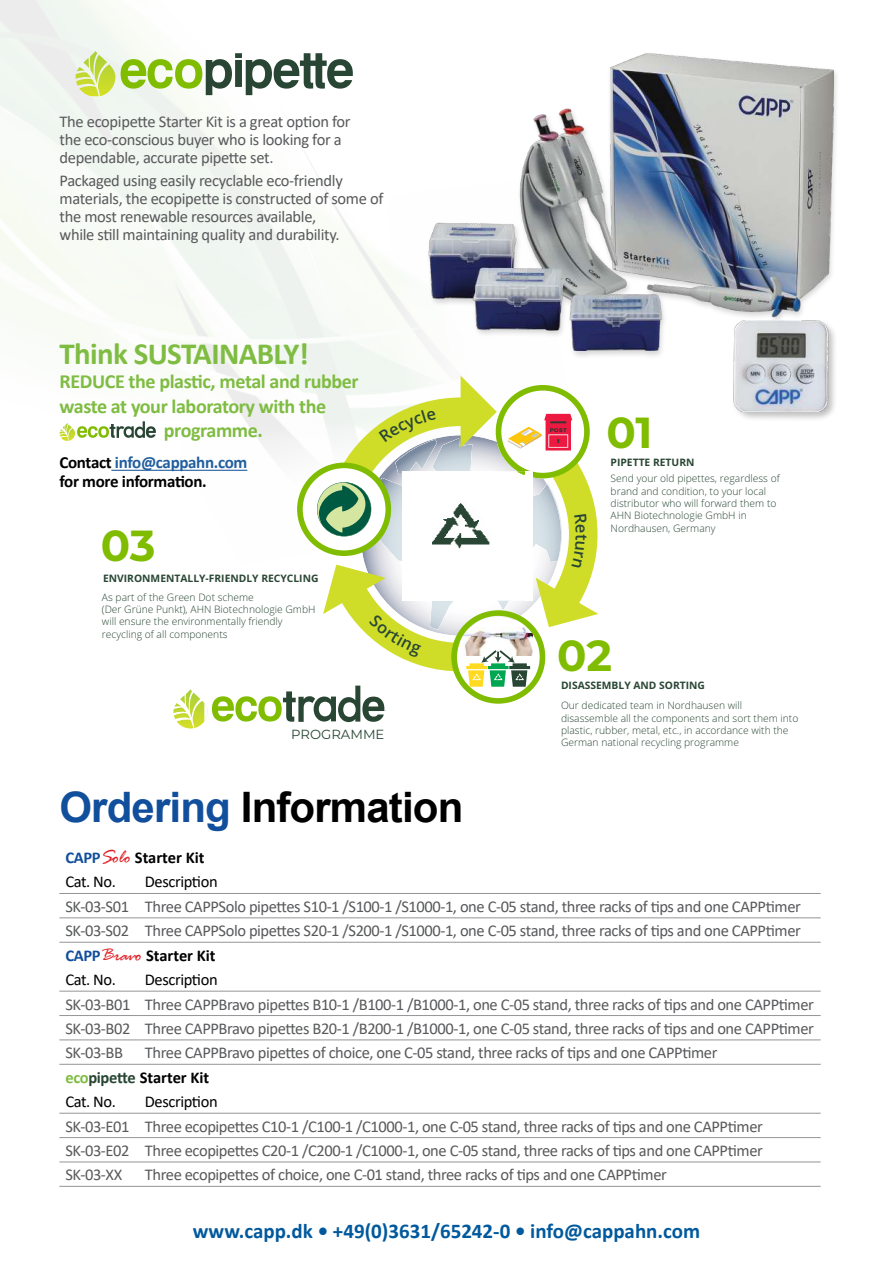
<style>
.page{position:relative;width:893px;height:1263px;background:#fff}
.page>*{position:absolute;margin:0;border:0;box-sizing:border-box;transform-origin:0 0}
.t1{font:700 43.35px "Montserrat";color:#80bc00}
.t2{font:700 42px "Arial";letter-spacing:-.02em;color:#000}
.t3{font:700 30.9px "Calibri";letter-spacing:-.02em;color:#7fbc42}
.t4{font:700 21px "Calibri";color:#00599d}
.t5{font:700 20.1px "Calibri";letter-spacing:-.02em;color:#7fbc42}
.t6{font:700 16.95px/18.6px "Calibri";letter-spacing:-.02em;color:#000}
.t7{font:16.5px/24.5px "Calibri";letter-spacing:-.025em;color:#58595b}
.t8{font:16.5px "Calibri";letter-spacing:-.025em;color:#000}
.t9{font:700 16.5px/24.3px "Calibri";color:#000}
.t10{font:13.2px "Montserrat";color:#294634}
.t11{font:300 10.35px/12.3px "Open Sans";color:#294634}
.t12{font:700 10.35px "Open Sans";color:#294634}
.s1{color:#215e9e}
.s2{color:#114e9c}
.s3{font-family:"Rage";font-weight:400;font-style:italic;font-size:19.5px;color:#e02027}
.s4{font-weight:400}
.s5{font-weight:700;color:#114e9c}
.s6{font-family:"Rage";font-style:italic;font-size:19.5px;color:#e02027}
.s7{font-weight:700;color:#000}
.s8{color:#000}
.s9{font-weight:700;color:#7fbc42}
.s10{font-weight:700;color:#294634}
</style>
<div class="page">
<hr style="left:59px;top:893px;width:80px;height:1px;background:#939598">
<hr style="left:139px;top:893px;width:682px;height:1px;background:#939598">
<hr style="left:59px;top:917px;width:80px;height:1px;background:#939598">
<hr style="left:139px;top:917px;width:682px;height:1px;background:#939598">
<hr style="left:59px;top:942px;width:80px;height:1px;background:#939598">
<hr style="left:139px;top:942px;width:682px;height:1px;background:#939598">
<hr style="left:59px;top:991px;width:80px;height:1px;background:#939598">
<hr style="left:139px;top:991px;width:682px;height:1px;background:#939598">
<hr style="left:59px;top:1015px;width:80px;height:1px;background:#939598">
<hr style="left:139px;top:1015px;width:682px;height:1px;background:#939598">
<hr style="left:59px;top:1039px;width:80px;height:1px;background:#939598">
<hr style="left:139px;top:1039px;width:682px;height:1px;background:#939598">
<hr style="left:59px;top:1064px;width:80px;height:1px;background:#939598">
<hr style="left:139px;top:1064px;width:682px;height:1px;background:#939598">
<hr style="left:59px;top:1113px;width:80px;height:1px;background:#939598">
<hr style="left:139px;top:1113px;width:682px;height:1px;background:#939598">
<hr style="left:59px;top:1137px;width:80px;height:1px;background:#939598">
<hr style="left:139px;top:1137px;width:682px;height:1px;background:#939598">
<hr style="left:59px;top:1161px;width:80px;height:1px;background:#939598">
<hr style="left:139px;top:1161px;width:682px;height:1px;background:#939598">
<hr style="left:59px;top:1186px;width:80px;height:1px;background:#939598">
<hr style="left:139px;top:1186px;width:682px;height:1px;background:#939598">
<svg style="left:121px;top:53px;width:232px;height:42px"></svg>
<img style="left:76px;top:51px;width:39px;height:46px">
<img style="left:173px;top:689px;width:31px;height:39px">
<img style="left:204px;top:703px;width:4px;height:18px">
<div style="left:425px;top:51px;width:416px;height:308px;background:#000;opacity:.17"></div>
<img style="left:428px;top:53px;width:405px;height:298px">
<div style="left:732px;top:319px;width:106px;height:103px;background:#000;opacity:.25"></div>
<img style="left:732px;top:320px;width:97px;height:91px">
<hr style="left:111px;top:470px;width:136px;height:1px;background:#215e9e">
<img style="left:60px;top:423px;width:15px;height:18px">
<svg style="left:77px;top:421px;width:79px;height:17px"></svg>
<svg style="left:212px;top:376px;width:386px;height:346px"></svg>
<p class="t7" style="left:60px;top:112px;width:293px;line-height:18px">The ecopipette Starter Kit is a great option for the eco-conscious buyer who is looking for a dependable, accurate pipette set.</p>
<p class="t7" style="left:60px;top:171px;width:325px;line-height:18px">Packaged using easily recyclable eco-friendly materials, the ecopipette is constructed of some of the most renewable resources available,<br>while still maintaining quality and durability.</p>
<h3 class="t3" style="left:60px;top:332px;width:251px">Think SUSTAINABLY!</h3>
<p class="t5" style="left:60px;top:368px;width:301px">REDUCE the plastic, metal and rubber</p>
<p class="t5" style="left:60px;top:392px;width:268px">waste at your laboratory with the</p>
<p class="t5" style="left:164px;top:416px;width:101px">programme.</p>
<p class="t6" style="left:60px;top:453px;width:189px">Contact <span class="s1">info@cappahn.com </span>for more information.</p>
<h1 class="t1" style="left:101px;top:521px;width:56px">03</h1>
<p class="t12" style="left:103px;top:572px;width:217px">ENVIRONMENTALLY-FRIENDLY RECYCLING</p>
<p class="t11" style="left:102px;top:592px;width:215px">As part of the Green Dot scheme<br>(Der Grüne Punkt), AHN Biotechnologie GmbH will ensure the environmentally friendly recycling of all components</p>
<p class="t10" style="left:291px;top:727px;width:95px">PROGRAMME</p>
<h1 class="t1" style="left:606px;top:408px;width:48px">01</h1>
<p class="t12" style="left:611px;top:456px;width:85px">PIPETTE RETURN</p>
<p class="t11" style="left:611px;top:473px;width:171px">Send your old pipettes, regardless of brand and condition, to your local distributor who will forward them to<br>AHN Biotechnologie GmbH in<br>Nordhausen, Germany</p>
<h1 class="t1" style="left:557px;top:631px;width:56px">02</h1>
<p class="t12" style="left:561px;top:680px;width:145px">DISASSEMBLY AND SORTING</p>
<p class="t11" style="left:561px;top:700px;width:239px">Our dedicated team in Nordhausen will disassemble all the components and sort them into plastic, rubber, metal, etc., in accordance with the German national recycling programme</p>
<h2 class="t2" style="left:59px;top:791px;width:406px"><span class="s2">Ordering</span> Information</h2>
<p class="t9" style="left:65px;top:845px;width:141px"><span class="s2">CAPP</span><span class="s3">Solo</span> Starter Kit<br><span class="s4">Cat. No.</span></p>
<p class="t8" style="left:145px;top:870px;width:74px">Description</p>
<p class="t7" style="left:65px;top:894px;width:737px">SK-03-S01 Three CAPPSolo pipettes S10-1 /S100-1 /S1000-1, one C-05 stand, three racks of tips and one CAPPtimer SK-03-S02 Three CAPPSolo pipettes S20-1 /S200-1 /S1000-1, one C-05 stand, three racks of tips and one CAPPtimer <span class="s5">CAPP</span><span class="s6">Bravo</span> <span class="s7">Starter Kit<br></span><span class="s8">Cat. No.</span></p>
<p class="t8" style="left:145px;top:968px;width:74px">Description</p>
<p class="t7" style="left:65px;top:991px;width:750px;text-align:justify">SK-03-B01 Three CAPPBravo pipettes B10-1 /B100-1 /B1000-1, one C-05 stand, three racks of tips and one CAPPtimer SK-03-B02 Three CAPPBravo pipettes B20-1 /B200-1 /B1000-1, one C-05 stand, three racks of tips and one CAPPtimer SK-03-BB</p>
<p class="t7" style="left:65px;top:1040px;width:653px;text-indent:80px">Three CAPPBravo pipettes of choice, one C-05 stand, three racks of tips and one CAPPtimer <span class="s9">eco</span><span class="s10">pipette</span> <span class="s7">Starter Kit<br></span><span class="s8">Cat. No.</span></p>
<p class="t8" style="left:145px;top:1090px;width:74px">Description</p>
<p class="t7" style="left:65px;top:1113px;width:699px;text-align:justify">SK-03-E01 Three ecopipettes C10-1 /C100-1 /C1000-1, one C-05 stand, three racks of tips and one CAPPtimer SK-03-E02 Three ecopipettes C20-1 /C200-1 /C1000-1, one C-05 stand, three racks of tips and one CAPPtimer SK-03-XX</p>
<p class="t7" style="left:145px;top:1162px;width:523px">Three ecopipettes of choice, one C-01 stand, three racks of tips and one CAPPtimer</p>
<p class="t4" style="left:193px;top:1216px;width:509px">www.capp.dk • +49(0)3631/65242-0 • info@cappahn.com</p>
</div>
